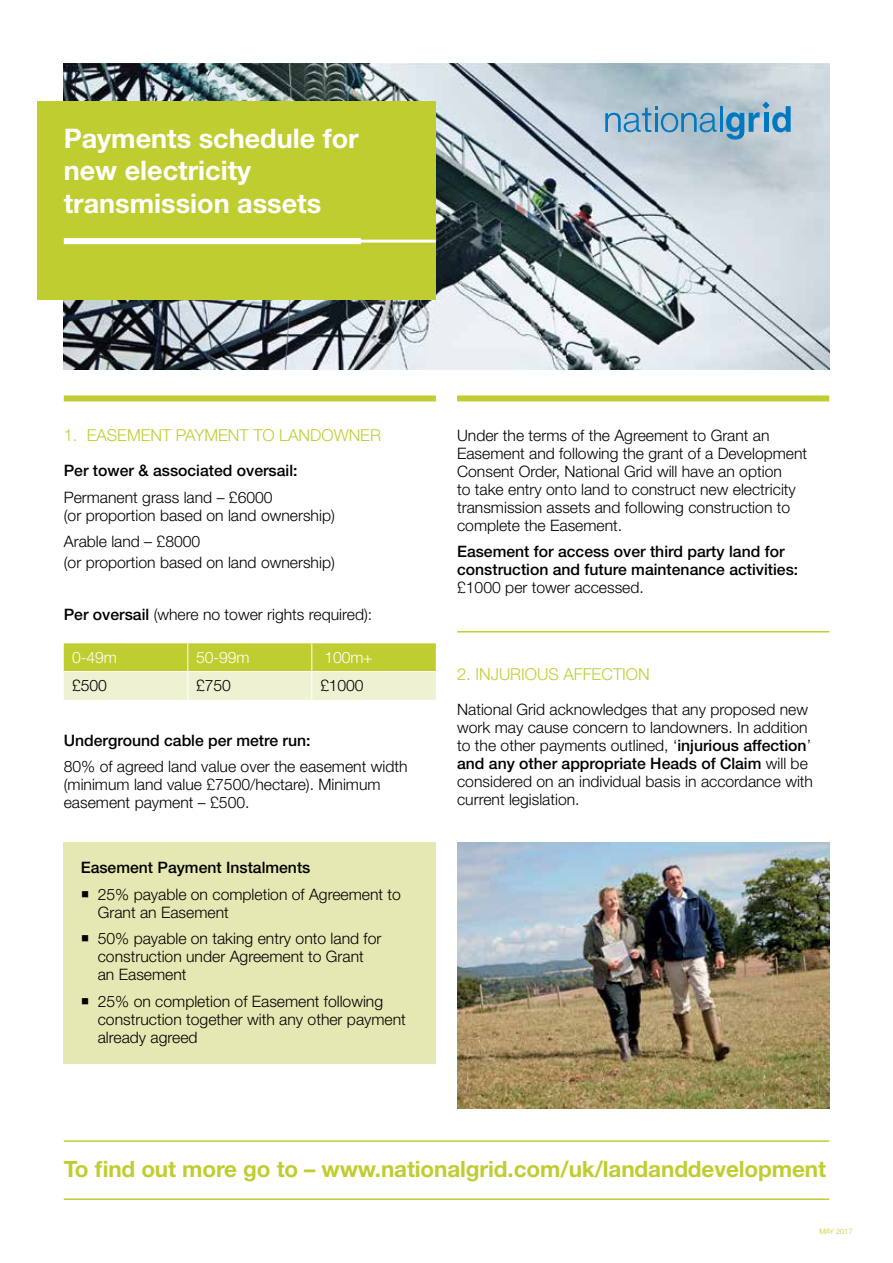
<style>
.page{position:relative;width:893px;height:1263px;background:#fff}
.page>*{position:absolute;margin:0;border:0;box-sizing:border-box;transform-origin:0 0}
.t1{font:700 27px/32.4px "Helvetica Neue LT Std";color:#fff}
.t2{font:700 22.5px "Helvetica Neue LT Std";letter-spacing:-.005em;color:#c0cd30}
.t3{font:300 16.5px "Helvetica Neue LT Std";color:#c0cd30}
.t4{font:300 15.75px/18px "Helvetica Neue LT Std";color:#000}
.t5{font:500 15.75px/18px "Helvetica Neue LT Std";color:#000}
.t6{font:300 15.75px "Helvetica Neue LT Std";letter-spacing:-.01em;color:#fff}
.t7{font:300 7.5px "Helvetica Neue LT Std";letter-spacing:-.01em;color:#c0cd30}
.s1{font-weight:500}
</style>
<div class="page">
<img style="left:64px;top:64px;width:765px;height:306px">
<div style="left:64px;top:842px;width:372px;height:221px;background:#e6e8b3"></div>
<div style="left:37px;top:102px;width:399px;height:198px;background:#c0cd30"></div>
<svg style="left:64px;top:643px;width:372px;height:57px;background:#d8e085"></svg>
<hr style="left:457px;top:631px;width:372px;height:1px;background:#c0cd30">
<div style="left:457px;top:395px;width:372px;height:6px;background:#c0cd30"></div>
<div style="left:64px;top:395px;width:372px;height:6px;background:#c0cd30"></div>
<div style="left:64px;top:238px;width:297px;height:6px;background:#fff"></div>
<hr style="left:139px;top:240px;width:297px;height:3px;background:#fff">
<svg style="left:605px;top:106px;width:112px;height:26px;background:#83afc9"></svg>
<hr style="left:720px;top:106px;width:3px;height:26px;background:#0079c1">
<svg style="left:726px;top:102px;width:65px;height:38px;background:#7cadcb"></svg>
<hr style="left:64px;top:1140px;width:765px;height:2px;background:#c0cd30">
<hr style="left:64px;top:1198px;width:765px;height:2px;background:#c0cd30">
<img style="left:457px;top:842px;width:372px;height:267px">
<h1 class="t1" style="left:64px;top:121px;width:296px">Payments schedule for new electricity transmission assets</h1>
<p class="t3" style="left:64px;top:425px;width:319px">1. EASEMENT PAYMENT TO LANDOWNER</p>
<p class="t5" style="left:64px;top:461px;width:235px">Per tower &amp; associated oversail:</p>
<p class="t4" style="left:64px;top:488px;width:273px">Permanent grass land – £6000<br>(or proportion based on land ownership)</p>
<p class="t4" style="left:64px;top:531px;width:273px;line-height:21px">Arable land – £8000<br>(or proportion based on land ownership)</p>
<p class="t4" style="left:64px;top:605px;width:310px"><span class="s1">Per oversail</span> (where no tower rights required):</p>
<p class="t6" style="left:72px;top:648px;width:46px">0-49m</p>
<p class="t6" style="left:196px;top:648px;width:55px">50-99m</p>
<p class="t6" style="left:325px;top:648px;width:50px">100m+</p>
<p class="t4" style="left:72px;top:676px;width:36px">£500</p>
<p class="t4" style="left:196px;top:676px;width:36px">£750</p>
<p class="t4" style="left:320px;top:676px;width:45px">£1000</p>
<p class="t5" style="left:64px;top:731px;width:248px">Underground cable per metre run:</p>
<p class="t4" style="left:64px;top:757px;width:345px">80% of agreed land value over the easement width (minimum land value £7500/hectare). Minimum easement payment – £500.</p>
<p class="t5" style="left:81px;top:858px;width:231px">Easement Payment Instalments</p>
<p class="t4" style="left:98px;top:885px;width:305px">25% payable on completion of Agreement to<br>Grant an Easement</p>
<p class="t4" style="left:98px;top:929px;width:285px">50% payable on taking entry onto land for construction under Agreement to Grant an Easement</p>
<p class="t4" style="left:98px;top:992px;width:310px">25% on completion of Easement following construction together with any other payment already agreed</p>
<p class="t4" style="left:457px;top:426px;width:352px">Under the terms of the Agreement to Grant an Easement and following the grant of a Development Consent Order, National Grid will have an option<br>to take entry onto land to construct new electricity transmission assets and following construction to complete the Easement.</p>
<p class="t5" style="left:457px;top:542px;width:343px">Easement for access over third party land for construction and future maintenance activities:</p>
<p class="t4" style="left:457px;top:578px;width:188px">£1000 per tower accessed.</p>
<p class="t3" style="left:457px;top:664px;width:194px">2. INJURIOUS AFFECTION</p>
<p class="t4" style="left:457px;top:700px;width:357px">National Grid acknowledges that any proposed new work may cause concern to landowners. In addition to the other payments outlined, ‘<span class="s1">injurious affection</span>’ <span class="s1">and any other appropriate Heads of Claim</span> will be considered on an individual basis in accordance with current legislation.</p>
<h2 class="t2" style="left:64px;top:1155px;width:764px">To find out more go to – www.nationalgrid.com/uk/landanddevelopment</h2>
<p class="t7" style="left:819px;top:1227px;width:35px">MAY 2017</p>
</div>
